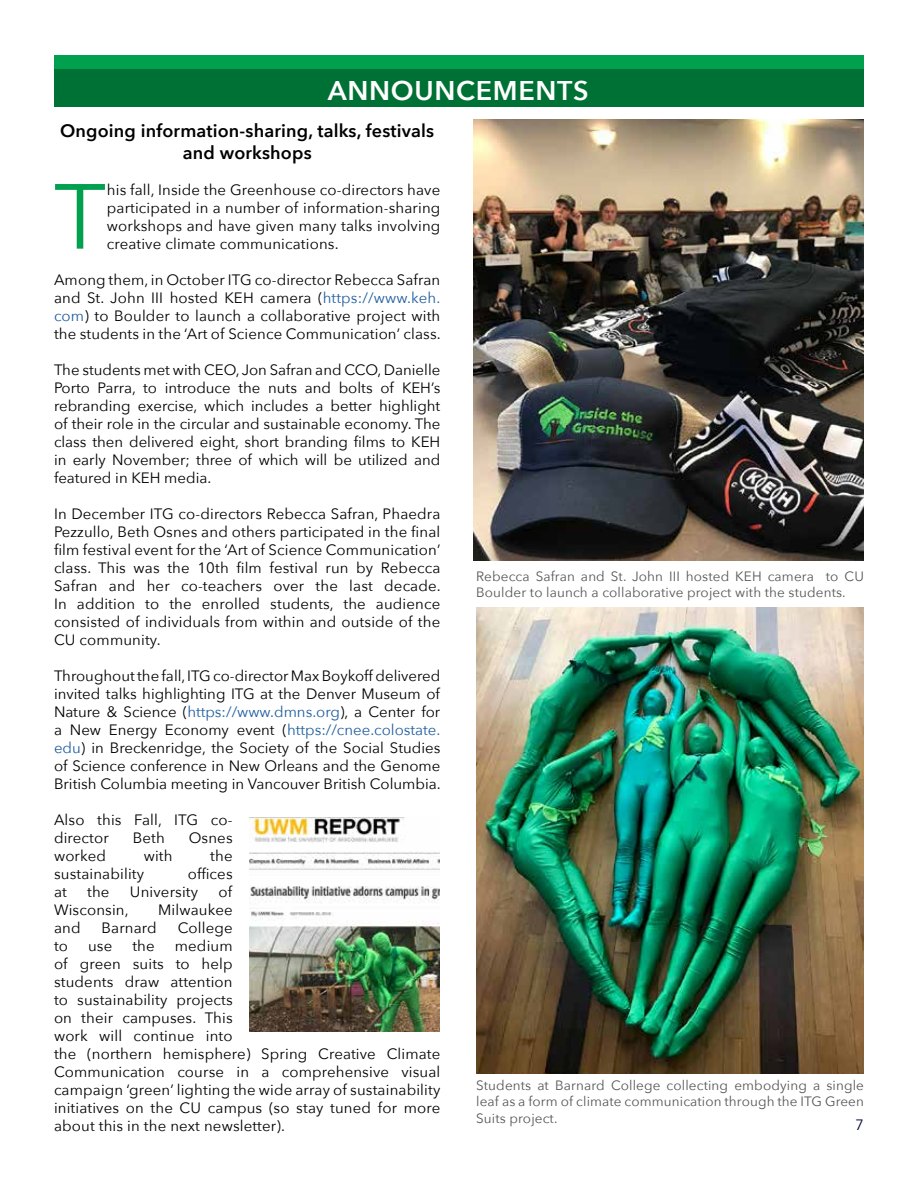
<style>
.page{position:relative;width:918px;height:1188px;background:#fff}
.page>*{position:absolute;margin:0;border:0;box-sizing:border-box;transform-origin:0 0}
.t1{font:91.2px "Avenir Next";color:#00a04e}
.t2{font:600 27px "Avenir Next";letter-spacing:.025em;color:#fff}
.t3{font:600 18px/21.6px "Avenir Next";letter-spacing:.01em;color:#000;text-align:center}
.t4{font:15px/18px "Avenir Next";letter-spacing:.01em;color:#000;text-align:justify}
.t5{font:15px "Avenir Next";color:#050938}
.t6{font:13.5px/16.2px "Avenir Next";letter-spacing:.01em;color:#555}
.s1{color:#215e9e}
</style>
<div class="page">
<div style="left:54px;top:56px;width:810px;height:13px;background:#00a04e"></div>
<div style="left:54px;top:69px;width:810px;height:38px;background:#007135"></div>
<img style="left:473px;top:119px;width:391px;height:441px">
<img style="left:476px;top:607px;width:388px;height:467px">
<img style="left:250px;top:818px;width:190px;height:214px">
<h2 class="t2" style="left:328px;top:67px;width:263px">ANNOUNCEMENTS</h2>
<p class="t3" style="left:60px;top:120px;width:376px">Ongoing information-sharing, talks, festivals and workshops</p>
<h1 class="t1" style="left:54px;top:140px;width:54px">T</h1>
<p class="t4" style="left:107px;top:180px;width:335px">his fall, Inside the Greenhouse co-directors have participated in a number of information-sharing workshops and have given many talks involving creative climate communications.</p>
<p class="t4" style="left:54px;top:270px;width:388px">Among them, in October ITG co-director Rebecca Safran and St. John III hosted KEH camera (<span class="s1">https://www.keh. com</span>) to Boulder to launch a collaborative project with the students in the ‘Art of Science Communication’ class.</p>
<p class="t4" style="left:54px;top:360px;width:388px">The students met with CEO, Jon Safran and CCO, Danielle Porto Parra, to introduce the nuts and bolts of KEH’s rebranding exercise, which includes a better highlight of their role in the circular and sustainable economy. The class then delivered eight, short branding films to KEH in early November; three of which will be utilized and featured in KEH media.</p>
<p class="t4" style="left:54px;top:504px;width:388px">In December ITG co-directors Rebecca Safran, Phaedra Pezzullo, Beth Osnes and others participated in the final film festival event for the ‘Art of Science Communication’ class. This was the 10th film festival run by Rebecca Safran and her co-teachers over the last decade.<br>In addition to the enrolled students, the audience consisted of individuals from within and outside of the CU community.</p>
<p class="t4" style="left:54px;top:666px;width:388px">Throughout the fall, ITG co-director Max Boykoff delivered invited talks highlighting ITG at the Denver Museum of Nature &amp; Science (<span class="s1">https://www.dmns.org</span>), a Center for a New Energy Economy event (<span class="s1">https://cnee.colostate. edu</span>) in Breckenridge, the Society of the Social Studies of Science conference in New Orleans and the Genome British Columbia meeting in Vancouver British Columbia.</p>
<p class="t4" style="left:54px;top:810px;width:180px">Also this Fall, ITG co&shy;director</p>
<p class="t4" style="left:133px;top:828px;width:34px">Beth</p>
<p class="t4" style="left:189px;top:828px;width:45px">Osnes</p>
<p class="t4" style="left:54px;top:846px;width:54px">worked</p>
<p class="t4" style="left:144px;top:846px;width:30px">with</p>
<p class="t4" style="left:210px;top:846px;width:24px">the</p>
<p class="t4" style="left:54px;top:864px;width:92px">sustainability</p>
<p class="t4" style="left:188px;top:864px;width:46px">offices</p>
<p class="t4" style="left:54px;top:882px;width:14px">at</p>
<p class="t4" style="left:87px;top:882px;width:24px">the</p>
<p class="t4" style="left:130px;top:882px;width:70px">University</p>
<p class="t4" style="left:219px;top:882px;width:15px">of</p>
<p class="t4" style="left:54px;top:900px;width:76px">Wisconsin,</p>
<p class="t4" style="left:158px;top:900px;width:76px">Milwaukee</p>
<p class="t4" style="left:54px;top:918px;width:28px">and</p>
<p class="t4" style="left:102px;top:918px;width:57px">Barnard</p>
<p class="t4" style="left:178px;top:918px;width:56px">College</p>
<p class="t4" style="left:54px;top:936px;width:16px">to</p>
<p class="t4" style="left:88px;top:936px;width:26px">use</p>
<p class="t4" style="left:132px;top:936px;width:24px">the</p>
<p class="t4" style="left:54px;top:936px;width:388px;text-align:left;text-indent:121px">medium<br>of green suits to help<br>students draw attention<br>to sustainability projects<br>on their campuses. This<br>work will continue into<br>the (northern hemisphere) Spring Creative Climate Communication course in a comprehensive visual campaign ‘green’ lighting the wide array of sustainability initiatives on the CU campus (so stay tuned for more about this in the next newsletter).</p>
<p class="t6" style="left:476px;top:568px;width:389px">Rebecca Safran and St. John III hosted KEH camera to CU<br>Boulder to launch a collaborative project with the students.</p>
<p class="t6" style="left:476px;top:1077px;width:389px;text-align:justify">Students at Barnard College collecting embodying a single leaf as a form of climate communication through the ITG Green Suits project.</p>
<p class="t5" style="left:855px;top:1112px;width:10px">7</p>
</div>
